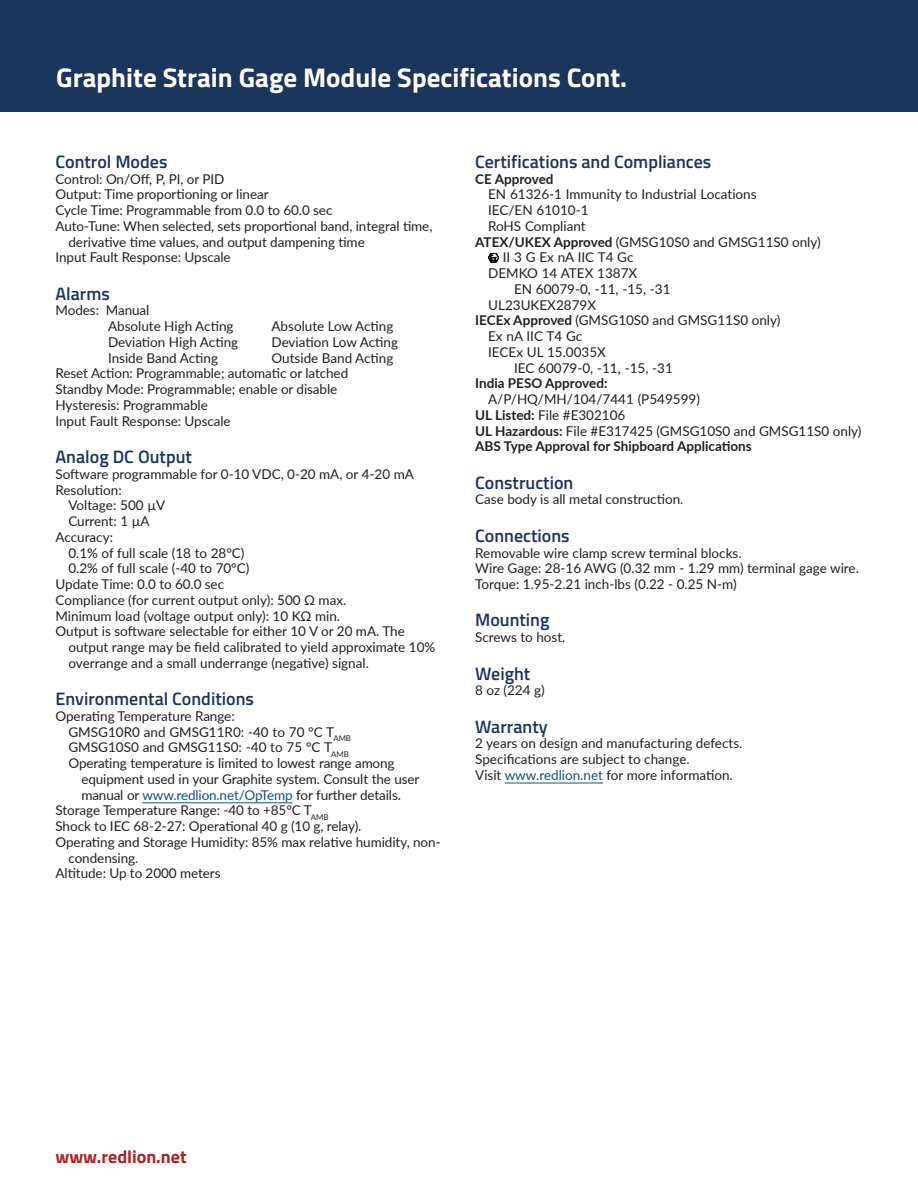
<style>
.page{position:relative;width:918px;height:1188px;background:#fff}
.page>*{position:absolute;margin:0;border:0;box-sizing:border-box;transform-origin:0 0}
.WhiteTextHeaders{font:700 27px "Titillium";color:#fff}
.Major_Heading{font:600 18px "Titillium";color:#1b365d}
.t1{font:700 18px "Titillium Web";color:#ab2328}
.Spec_Text_1{font:13.5px/15.8px "Lato";letter-spacing:-.005em;color:#231f20}
.Spec_Text_2{font:13.5px/15.8px "Lato";letter-spacing:-.005em;color:#231f20}
.Spec_Text_1-2{font:700 13.5px "Lato";color:#231f20}
.Spec_Text_3{font:13.5px "Lato";color:#231f20}
.s1{color:#144d86}
.s2{font-weight:700}
.s3{color:#363435}
</style>
<div class="page">
<div style="left:0;top:0;width:918px;height:111px;background:#1b365d"></div>
<hr style="left:142px;top:803px;width:150px;height:1px;background:#144d86">
<hr style="left:505px;top:783px;width:98px;height:1px;background:#144d86">
<svg style="left:488px;top:253px;width:11px;height:9px"></svg>
<p class="WhiteTextHeaders" style="left:56px;top:57px;width:572px">Graphite Strain Gage Module Specifications Cont.</p>
<p class="Major_Heading" style="left:56px;top:148px;width:113px">Control Modes</p>
<p class="Spec_Text_1" style="left:56px;top:170px;width:170px">Control: On/Off, P, PI, or PID</p>
<p class="Spec_Text_1" style="left:56px;top:186px;width:215px">Output: Time proportioning or linear</p>
<p class="Spec_Text_1" style="left:56px;top:202px;width:278px">Cycle Time: Programmable from 0.0 to 60.0 sec</p>
<p class="Spec_Text_1" style="left:68px;top:218px;width:365px;text-indent:-13px">Auto-Tune: When selected, sets proportional band, integral time, derivative time values, and output dampening time</p>
<p class="Spec_Text_1" style="left:56px;top:249px;width:177px">Input Fault Response: Upscale</p>
<p class="Major_Heading" style="left:56px;top:280px;width:56px">Alarms</p>
<p class="Spec_Text_1" style="left:56px;top:302px;width:95px">Modes: Manual</p>
<p class="Spec_Text_1" style="left:108px;top:318px;width:127px">Absolute High Acting</p>
<p class="Spec_Text_1" style="left:272px;top:318px;width:123px">Absolute Low Acting</p>
<p class="Spec_Text_1" style="left:108px;top:334px;width:132px">Deviation High Acting</p>
<p class="Spec_Text_1" style="left:272px;top:334px;width:128px">Deviation Low Acting</p>
<p class="Spec_Text_1" style="left:108px;top:349px;width:112px">Inside Band Acting</p>
<p class="Spec_Text_1" style="left:272px;top:349px;width:123px">Outside Band Acting</p>
<p class="Spec_Text_1" style="left:56px;top:365px;width:294px">Reset Action: Programmable; automatic or latched</p>
<p class="Spec_Text_1" style="left:56px;top:381px;width:283px">Standby Mode: Programmable; enable or disable</p>
<p class="Spec_Text_1" style="left:56px;top:397px;width:154px">Hysteresis: Programmable</p>
<p class="Spec_Text_1" style="left:56px;top:412px;width:177px">Input Fault Response: Upscale</p>
<p class="Major_Heading" style="left:56px;top:443px;width:138px">Analog DC Output</p>
<p class="Spec_Text_1" style="left:56px;top:465px;width:360px">Software programmable for 0-10 VDC, 0-20 mA, or 4-20 mA</p>
<p class="Spec_Text_1" style="left:56px;top:481px;width:68px">Resolution:</p>
<p class="Spec_Text_2" style="left:68px;top:497px;width:98px">Voltage: 500 µV</p>
<p class="Spec_Text_2" style="left:68px;top:513px;width:83px">Current: 1 µA</p>
<p class="Spec_Text_1" style="left:56px;top:528px;width:59px">Accuracy:</p>
<p class="Spec_Text_2" style="left:68px;top:544px;width:177px">0.1% of full scale (18 to 28°C)</p>
<p class="Spec_Text_2" style="left:68px;top:560px;width:182px">0.2% of full scale (-40 to 70°C)</p>
<p class="Spec_Text_1" style="left:56px;top:576px;width:170px">Update Time: 0.0 to 60.0 sec</p>
<p class="Spec_Text_1" style="left:56px;top:591px;width:292px">Compliance (for current output only): 500 Ω max.</p>
<p class="Spec_Text_1" style="left:56px;top:607px;width:286px">Minimum load (voltage output only): 10 KΩ min.</p>
<p class="Spec_Text_1" style="left:68px;top:623px;width:368px;text-indent:-13px">Output is software selectable for either 10 V or 20 mA. The output range may be field calibrated to yield approximate 10% overrange and a small underrange (negative) signal.</p>
<p class="Major_Heading" style="left:56px;top:685px;width:200px">Environmental Conditions</p>
<p class="Spec_Text_1" style="left:56px;top:708px;width:181px">Operating Temperature Range:</p>
<p class="Spec_Text_2" style="left:68px;top:723px;width:284px">GMSG10R0 and GMSG11R0: -40 to 70 °C T<sub>AMB</sub></p>
<p class="Spec_Text_2" style="left:68px;top:739px;width:282px">GMSG10S0 and GMSG11S0: -40 to 75 °C T<sub>AMB</sub></p>
<p class="Spec_Text_2" style="left:81px;top:755px;width:340px;text-indent:-13px">Operating temperature is limited to lowest range among equipment used in your Graphite system. Consult the user manual or <span class="s1">www.redlion.net/OpTemp</span> for further details.</p>
<p class="Spec_Text_1" style="left:56px;top:802px;width:275px">Storage Temperature Range: -40 to +85°C T<sub>AMB</sub></p>
<p class="Spec_Text_1" style="left:56px;top:818px;width:307px">Shock to IEC 68-2-27: Operational 40 g (10 g, relay).</p>
<p class="Spec_Text_1" style="left:68px;top:834px;width:374px;text-indent:-13px">Operating and Storage Humidity: 85% max relative humidity, non&shy;condensing.</p>
<p class="Spec_Text_1" style="left:56px;top:865px;width:167px">Altitude: Up to 2000 meters</p>
<p class="Major_Heading" style="left:475px;top:148px;width:238px">Certifications and Compliances</p>
<p class="Spec_Text_1-2" style="left:475px;top:169px;width:80px">CE Approved</p>
<p class="Spec_Text_2" style="left:488px;top:186px;width:270px">EN 61326-1 Immunity to Industrial Locations</p>
<p class="Spec_Text_2" style="left:488px;top:202px;width:102px">IEC/EN 61010-1</p>
<p class="Spec_Text_2" style="left:488px;top:218px;width:99px">RoHS Compliant</p>
<p class="Spec_Text_1" style="left:475px;top:233px;width:347px"><span class="s2">ATEX/UKEX Approved</span> (GMSG10S0 and GMSG11S0 only)</p>
<p class="Spec_Text_2" style="left:503px;top:249px;width:132px">II 3 G Ex nA IIC T4 Gc</p>
<p class="Spec_Text_2" style="left:488px;top:265px;width:151px">DEMKO 14 ATEX 1387X</p>
<p class="Spec_Text_3" style="left:514px;top:279px;width:158px">EN 60079-0, -11, -15, -31</p>
<p class="Spec_Text_2" style="left:488px;top:296px;width:109px">UL23UKEX2879X</p>
<p class="Spec_Text_1" style="left:475px;top:312px;width:307px"><span class="s2">IECEx Approved</span> (GMSG10S0 and GMSG11S0 only)</p>
<p class="Spec_Text_2" style="left:488px;top:328px;width:96px">Ex nA IIC T4 Gc</p>
<p class="Spec_Text_2" style="left:488px;top:344px;width:119px">IECEx UL 15.0035X</p>
<p class="Spec_Text_3" style="left:514px;top:358px;width:160px">IEC 60079-0, -11, -15, -31</p>
<p class="Spec_Text_1-2" style="left:475px;top:374px;width:134px">India PESO Approved:</p>
<p class="Spec_Text_2" style="left:488px;top:391px;width:213px">A/P/HQ/MH/104/7441 (P549599)</p>
<p class="Spec_Text_1" style="left:475px;top:407px;width:152px"><span class="s2">UL Listed:</span> File #E302106</p>
<p class="Spec_Text_1" style="left:475px;top:422px;width:388px"><span class="s2">UL Hazardous:</span> File #E317425 (GMSG10S0 and GMSG11S0 only)</p>
<p class="Spec_Text_1-2" style="left:475px;top:437px;width:278px">ABS Type Approval for Shipboard Applications</p>
<p class="Major_Heading" style="left:475px;top:469px;width:100px">Construction</p>
<p class="Spec_Text_1" style="left:475px;top:491px;width:210px">Case body is all metal construction<span class="s3">.</span></p>
<p class="Major_Heading" style="left:475px;top:522px;width:96px">Connections</p>
<p class="Spec_Text_1" style="left:475px;top:544px;width:268px">Removable wire clamp screw terminal blocks.</p>
<p class="Spec_Text_1" style="left:475px;top:560px;width:385px">Wire Gage: 28-16 AWG (0.32 mm - 1.29 mm) terminal gage wire.</p>
<p class="Spec_Text_1" style="left:475px;top:576px;width:263px">Torque: 1.95-2.21 inch-lbs (0.22 - 0.25 N-m)</p>
<p class="Major_Heading" style="left:475px;top:607px;width:76px">Mounting</p>
<p class="Spec_Text_1" style="left:475px;top:629px;width:92px">Screws to host.</p>
<p class="Major_Heading" style="left:475px;top:660px;width:57px">Weight</p>
<p class="Spec_Text_1" style="left:475px;top:682px;width:71px">8 oz (224 g)</p>
<p class="Major_Heading" style="left:475px;top:713px;width:74px">Warranty</p>
<p class="Spec_Text_1" style="left:475px;top:735px;width:269px">2 years on design and manufacturing defects.</p>
<p class="Spec_Text_1" style="left:475px;top:751px;width:216px">Specifications are subject to change.</p>
<p class="Spec_Text_1" style="left:475px;top:767px;width:259px">Visit <span class="s1">www.redlion.net</span> for more information.</p>
<h2 class="t1" style="left:56px;top:1143px;width:133px">www.redlion.net</h2>
</div>
